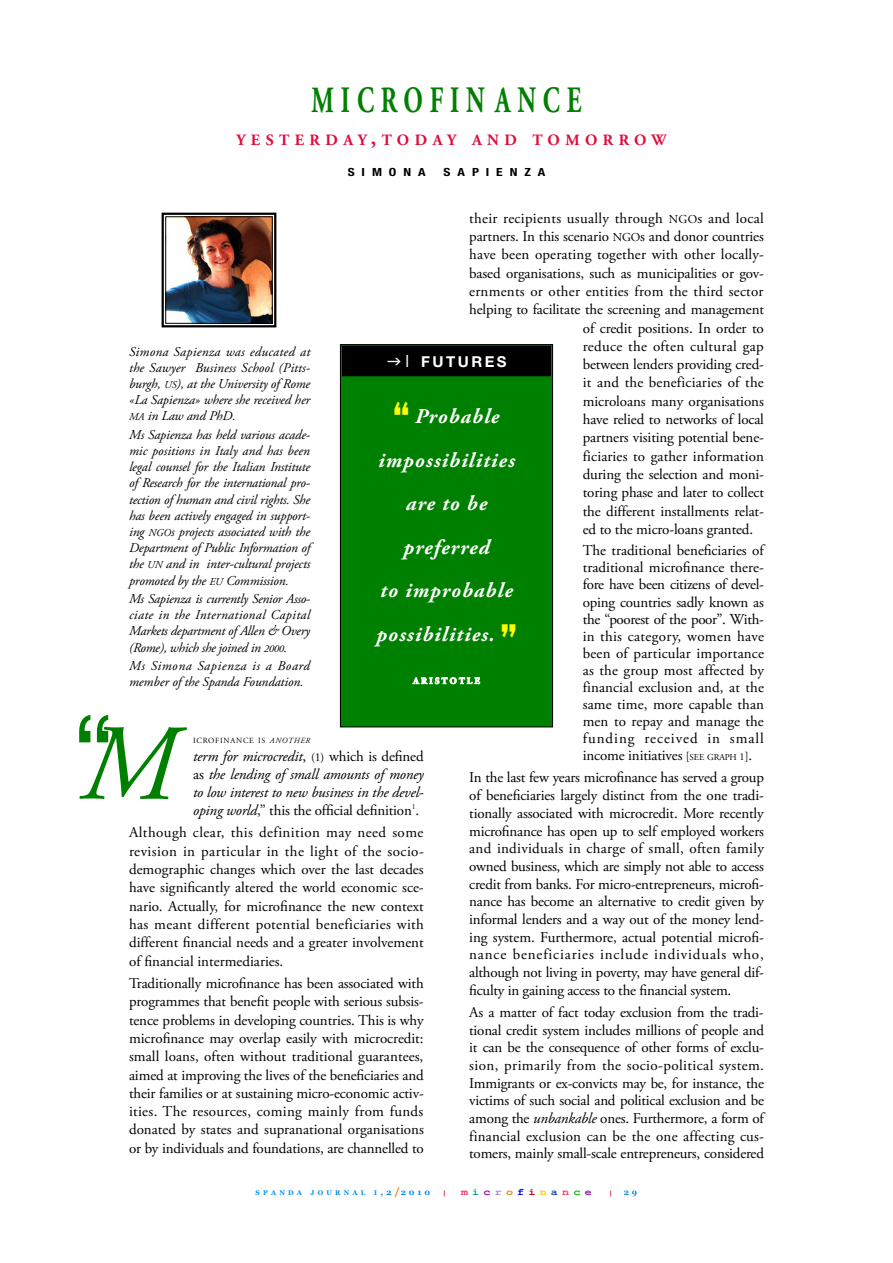
<style>
.page{position:relative;width:893px;height:1263px;background:#fff}
.page>*{position:absolute;margin:0;border:0;box-sizing:border-box;transform-origin:0 0}
.t1{font:108px "Helvetica";color:#008000}
.t2{font:54px "Machine";color:#ff0;scale:.67 1}
.t3{font:700 37.2px "Adobe Garamond Pro";letter-spacing:.275em;color:#008000;scale:.67 1}
.t4{font:italic 700 21px "Adobe Garamond Pro";letter-spacing:.05em;color:#fff}
.t5{font:700 15.75px "Adobe Garamond Pro";letter-spacing:.345em;color:#e00c3b}
.t6{font:15px/17.7px "Adobe Garamond Pro";letter-spacing:-.01em;color:#000;text-align:justify}
.t7{font:italic 15px/18px "Adobe Garamond Pro";letter-spacing:-.01em;color:#000;text-align:justify}
.t8{font:15px "Adobe Garamond Pro";letter-spacing:.01em;color:#000}
.t9{font:15px "Adobe Garamond Pro";letter-spacing:.02em;color:#000}
.t10{font:15px "Adobe Garamond Pro";letter-spacing:.015em;color:#000}
.t11{font:700 15px "Helvetica Neue";letter-spacing:.165em;color:#fff}
.t12{font:italic 13.5px/16.2px "Adobe Garamond Pro";letter-spacing:-.01em;color:#000;text-align:justify}
.t13{font:700 condensed 11.25px "Helvetica Neue";letter-spacing:.51em;color:#000;scale:1.2 1}
.t14{font:700 9.75px "Courier";letter-spacing:.36em;color:#f36;scale:1.2 1}
.t15{font:700 9px "Adobe Garamond Pro";letter-spacing:.255em;color:#fff}
.t16{font:700 8.25px "Georgia";color:#008eea}
.t17{font:7.8px "Adobe Garamond Pro";letter-spacing:.095em;color:#000}
.t18{font:700 6.75px "Georgia";letter-spacing:.465em;color:#008eea}
.t19{font:900 6px "Palatino";color:#c00}
.s1{font-size:21px}
.s2{font-size:12px}
.s3{font-size:9px}
.s4{font-size:10.5px}
.s5{font-style:italic}
.s6{font-family:"Helvetica";font-weight:400;font-size:16.5px}
.s7{font-family:"Adobe Garamond Pro";font-style:italic}
.s8{font-style:normal}
.s9{font-style:normal;font-size:12px}
.s10{font-size:6.75px}
.s11{font-size:10.5px;color:#ff7500}
.s12{color:#00ab8a}
.s13{color:#9e00a1}
.s14{color:#b285c7}
.s15{color:#db8a00}
.s16{color:#0800ff}
.s17{color:#bf0000}
.s18{color:#fc0}
.s19{color:#2350ab}
.s20{color:#00b800}
.s21{color:#8f23a0}
</style>
<div class="page">
<img style="left:167px;top:218px;width:104px;height:104px">
<div style="left:162px;top:213px;width:114px;height:114px;border:2px solid #000"></div>
<div style="left:165px;top:216px;width:108px;height:108px;border:1px solid #000"></div>
<div style="left:340px;top:345px;width:213px;height:382px;background:#008000"></div>
<div style="left:340px;top:344px;width:213px;height:383px;border:1px solid #000"></div>
<div style="left:343px;top:346px;width:207px;height:30px;background:#000"></div>
<h3 class="t3" style="left:312px;top:85px;width:404px">MICROFIN ANCE</h3>
<p class="t5" style="left:236px;top:134px;width:432px">YESTERDAY<span class="s1">,</span>TODAY AND TOMORROW</p>
<p class="t13" style="left:348px;top:165px;width:66px">SIMONA</p>
<p class="t13" style="left:444px;top:165px;width:86px">SAPIENZA</p>
<p class="t9" style="left:469px;top:212px;width:296px">their recipients usually through <span class="s2">NGO</span>s and local</p>
<p class="t6" style="left:469px;top:229px;width:296px">partners. In this scenario <span class="s2">NGO</span>s and donor countries</p>
<p class="t8" style="left:469px;top:249px;width:296px">have been operating together with other locally-</p>
<p class="t6" style="left:469px;top:265px;width:296px">based organisations, such as municipalities or gov-</p>
<p class="t10" style="left:469px;top:285px;width:296px">ernments or other entities from the third sector</p>
<p class="t6" style="left:469px;top:302px;width:296px">helping to facilitate the screening and management</p>
<p class="t6" style="left:583px;top:320px;width:183px">of credit positions. In order to</p>
<p class="t9" style="left:583px;top:340px;width:182px">reduce the often cultural gap</p>
<p class="t6" style="left:583px;top:357px;width:183px">between lenders providing cred-</p>
<p class="t8" style="left:583px;top:377px;width:183px">it and the beneficiaries of the</p>
<p class="t6" style="left:583px;top:393px;width:183px">microloans many organisations</p>
<p class="t6" style="left:583px;top:412px;width:183px">have relied to networks of local</p>
<p class="t6" style="left:583px;top:430px;width:183px">partners visiting potential bene-</p>
<p class="t8" style="left:583px;top:450px;width:183px">ficiaries to gather information</p>
<p class="t6" style="left:583px;top:467px;width:183px">during the selection and moni-</p>
<p class="t6" style="left:583px;top:485px;width:183px">toring phase and later to collect</p>
<p class="t6" style="left:583px;top:503px;width:183px">the different installments relat-</p>
<p class="t6" style="left:583px;top:522px;width:172px">ed to the micro-loans granted.</p>
<p class="t6" style="left:583px;top:543px;width:183px;line-height:17.1px">The traditional beneficiaries of traditional microfinance there&shy;fore have been citizens of devel&shy;oping countries sadly known as the “poorest of the poor”. With&shy;in this category, women have been of particular importance as the group most affected by financial exclusion and, at the same time, more capable than men to repay and manage the funding received in small income initiatives <span class="s2">[</span><span class="s3">SEE GRAPH</span> <span class="s4">1</span><span class="s2">]</span>.</p>
<p class="t6" style="left:469px;top:770px;width:296px">In the last few years microfinance has served a group of beneficiaries largely distinct from the one tradi&shy;tionally associated with microcredit. More recently microfinance has open up to self employed workers and individuals in charge of small, often family owned business, which are simply not able to access credit from banks. For micro-entrepreneurs, microfi&shy;nance has become an alternative to credit given by informal lenders and a way out of the money lend&shy;ing system. Furthermore, actual potential microfi&shy;nance beneficiaries include individuals who, although not living in poverty, may have general dif&shy;ficulty in gaining access to the financial system.</p>
<p class="t6" style="left:469px;top:1004px;width:296px">As a matter of fact today exclusion from the tradi&shy;tional credit system includes millions of people and it can be the consequence of other forms of exclu&shy;sion, primarily from the socio-political system.<br>Immigrants or ex-convicts may be, for instance, the victims of such social and political exclusion and be among the <span class="s5">unbankable</span> ones. Furthermore, a form of financial exclusion can be the one affecting cus&shy;tomers, mainly small-scale entrepreneurs, considered</p>
<p class="t12" style="left:129px;top:344px;width:183px">Simona Sapienza was educated at the Sawyer Business School (Pitts&shy;burgh, <span class="s4">US</span>), at the University of Rome «La Sapienza» where she received her <span class="s4">MA</span> in Law and PhD.</p>
<p class="t12" style="left:129px;top:428px;width:183px">Ms Sapienza has held various acade&shy;mic positions in Italy and has been legal counsel for the Italian Institute of Research for the international pro&shy;tection of human and civil rights. She has been actively engaged in support&shy;ing <span class="s4">NGO</span>s projects associated with the Department of Public Information of the <span class="s4">UN</span> and in inter-cultural projects promoted by the <span class="s4">EU</span> Commission.</p>
<p class="t12" style="left:129px;top:592px;width:183px">Ms Sapienza is currently Senior Asso&shy;ciate in the International Capital Markets department of Allen &amp; Overy (Rome), which she joined in <span class="s4">2000</span>.</p>
<p class="t12" style="left:129px;top:659px;width:182px">Ms Simona Sapienza is a Board member of the Spanda Foundation.</p>
<p class="t11" style="left:405px;top:352px;width:103px"><span class="s6">|</span> FUTURES</p>
<h2 class="t2" style="left:394px;top:391px;width:25px">“</h2>
<h3 class="t4" style="left:415px;top:408px;width:86px">Probable</h3>
<h3 class="t4" style="left:378px;top:452px;width:138px">impossibilities</h3>
<h3 class="t4" style="left:406px;top:495px;width:83px">are to be</h3>
<h3 class="t4" style="left:403px;top:539px;width:88px">preferred</h3>
<h3 class="t4" style="left:380px;top:582px;width:134px">to improbable</h3>
<h3 class="t4" style="left:376px;top:626px;width:120px">possibilities.</h3>
<h2 class="t2" style="left:501px;top:613px;width:25px">”</h2>
<p class="t15" style="left:413px;top:677px;width:68px">ARISTOTLE</p>
<h1 class="t1" style="left:75px;top:693px;width:102px">“<span class="s7">M</span></h1>
<p class="t17" style="left:193px;top:737px;width:119px">ICROFINANCE IS <span class="s5">ANOTHER</span></p>
<p class="t7" style="left:193px;top:748px;width:232px">term for microcredit<span class="s8">,</span> <span class="s9">(1)</span> <span class="s8">which is defined as</span> the lending of small amounts of money to low interest to new business in the devel&shy;oping world<span class="s8">,” this the official definition</span><sup>1</sup><span class="s8">.</span></p>
<p class="t6" style="left:129px;top:825px;width:296px;line-height:18.3px">Although clear, this definition may need some revision in particular in the light of the socio&shy;demographic changes which over the last decades have significantly altered the world economic sce&shy;nario. Actually, for microfinance the new context has meant different potential beneficiaries with different financial needs and a greater involvement of financial intermediaries.</p>
<p class="t6" style="left:129px;top:975px;width:296px;line-height:18.3px">Traditionally microfinance has been associated with programmes that benefit people with serious subsis&shy;tence problems in developing countries. This is why microfinance may overlap easily with microcredit: small loans, often without traditional guarantees, aimed at improving the lives of the beneficiaries and their families or at sustaining micro-economic activ&shy;ities. The resources, coming mainly from funds donated by states and supranational organisations or by individuals and foundations, are channelled to</p>
<p class="t18" style="left:256px;top:1189px;width:48px">SPANDA</p>
<p class="t18" style="left:311px;top:1189px;width:56px">JOURNAL</p>
<p class="t16" style="left:374px;top:1188px;width:58px"><span class="s10">I</span> <span class="s3">,</span>2<span class="s11">/</span>2010</p>
<p class="t19" style="left:444px;top:1190px;width:3px">|</p>
<p class="t14" style="left:461px;top:1186px;width:110px">m<span class="s12">i</span><span class="s13">c</span><span class="s14">r</span><span class="s15">o</span><span class="s16">f</span><span class="s17">i</span><span class="s18">n</span><span class="s19">a</span>n<span class="s20">c</span><span class="s21">e</span></p>
<p class="t19" style="left:610px;top:1190px;width:3px">|</p>
<p class="t16" style="left:624px;top:1187px;width:15px">2 9</p>
</div>
